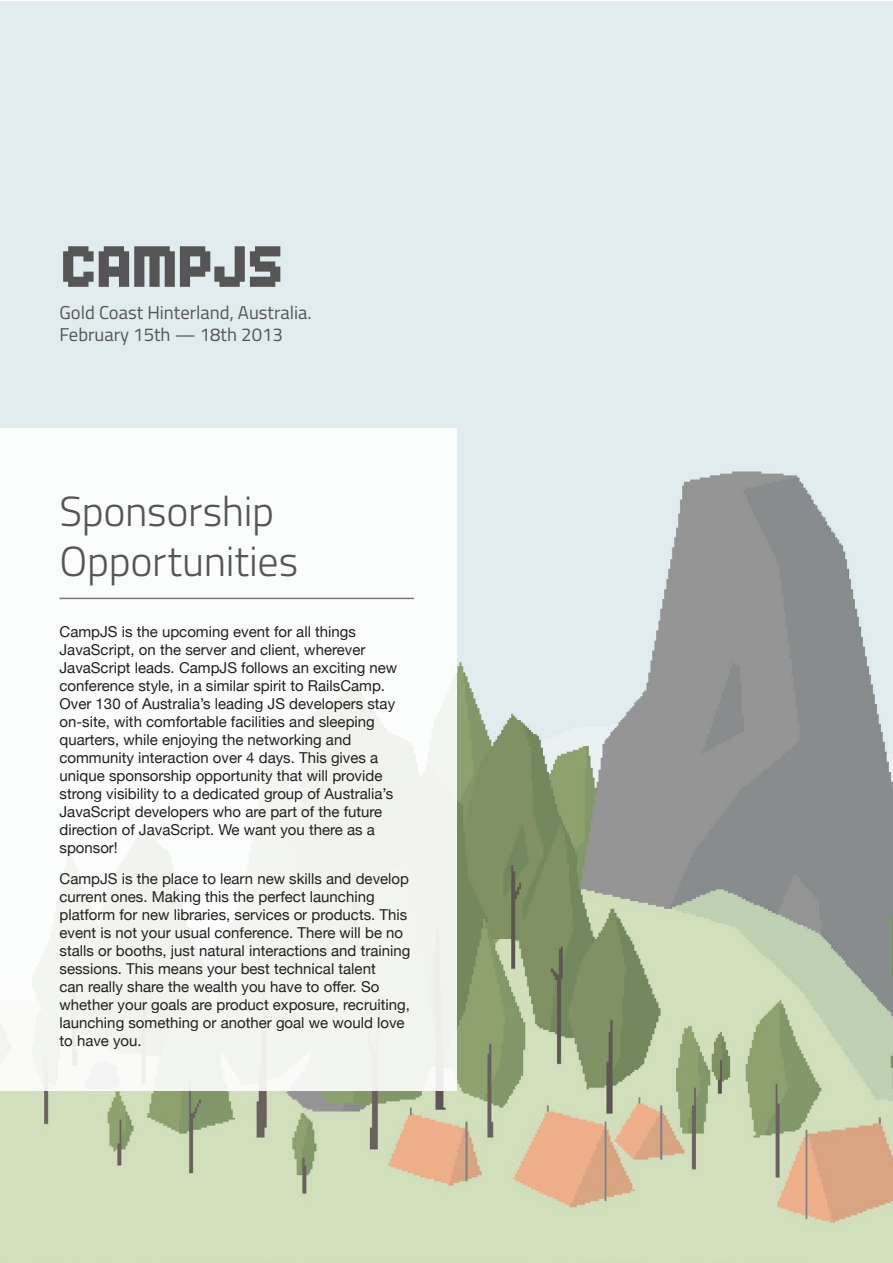
<style>
.page{position:relative;width:893px;height:1263px;background:#fff}
.page>*{position:absolute;margin:0;border:0;box-sizing:border-box;transform-origin:0 0}
.t1{font:50.7px "SHAKAGRAPHICS12";color:#545554}
.t2{font:300 42px/50.4px "Titillium Web";letter-spacing:-.01em;color:#545554}
.t3{font:18.6px/22.4px "Titillium Web";color:#545554}
.t4{font:15px/18px "Helvetica Neue";color:#231f20}
</style>
<div class="page">
<img style="left:0;top:1px;width:892px;height:1262px">
<div style="left:0;top:429px;width:457px;height:662px;background:linear-gradient(to right,#fafcfb,#f5f7f4)"></div>
<hr style="left:60px;top:598px;width:354px;height:1px;background:#7b7978">
<h1 class="t1" style="left:63px;top:241px;width:224px">CAMPJS</h1>
<p class="t3" style="left:60px;top:301px;width:253px">Gold Coast Hinterland, Australia.<br>February 15th — 18th 2013</p>
<h2 class="t2" style="left:60px;top:485px;width:240px">Sponsorship<br>Opportunities</h2>
<p class="t4" style="left:60px;top:622px;width:339px">CampJS is the upcoming event for all things JavaScript, on the server and client, wherever JavaScript leads. CampJS follows an exciting new conference style, in a similar spirit to RailsCamp.<br>Over 130 of Australia’s leading JS developers stay on-site, with comfortable facilities and sleeping quarters, while enjoying the networking and community interaction over 4 days. This gives a unique sponsorship opportunity that will provide strong visibility to a dedicated group of Australia’s JavaScript developers who are part of the future direction of JavaScript. We want you there as a sponsor!</p>
<p class="t4" style="left:60px;top:869px;width:352px">CampJS is the place to learn new skills and develop current ones. Making this the perfect launching platform for new libraries, services or products. This event is not your usual conference. There will be no stalls or booths, just natural interactions and training sessions. This means your best technical talent<br>can really share the wealth you have to offer. So whether your goals are product exposure, recruiting, launching something or another goal we would love to have you.</p>
</div>
